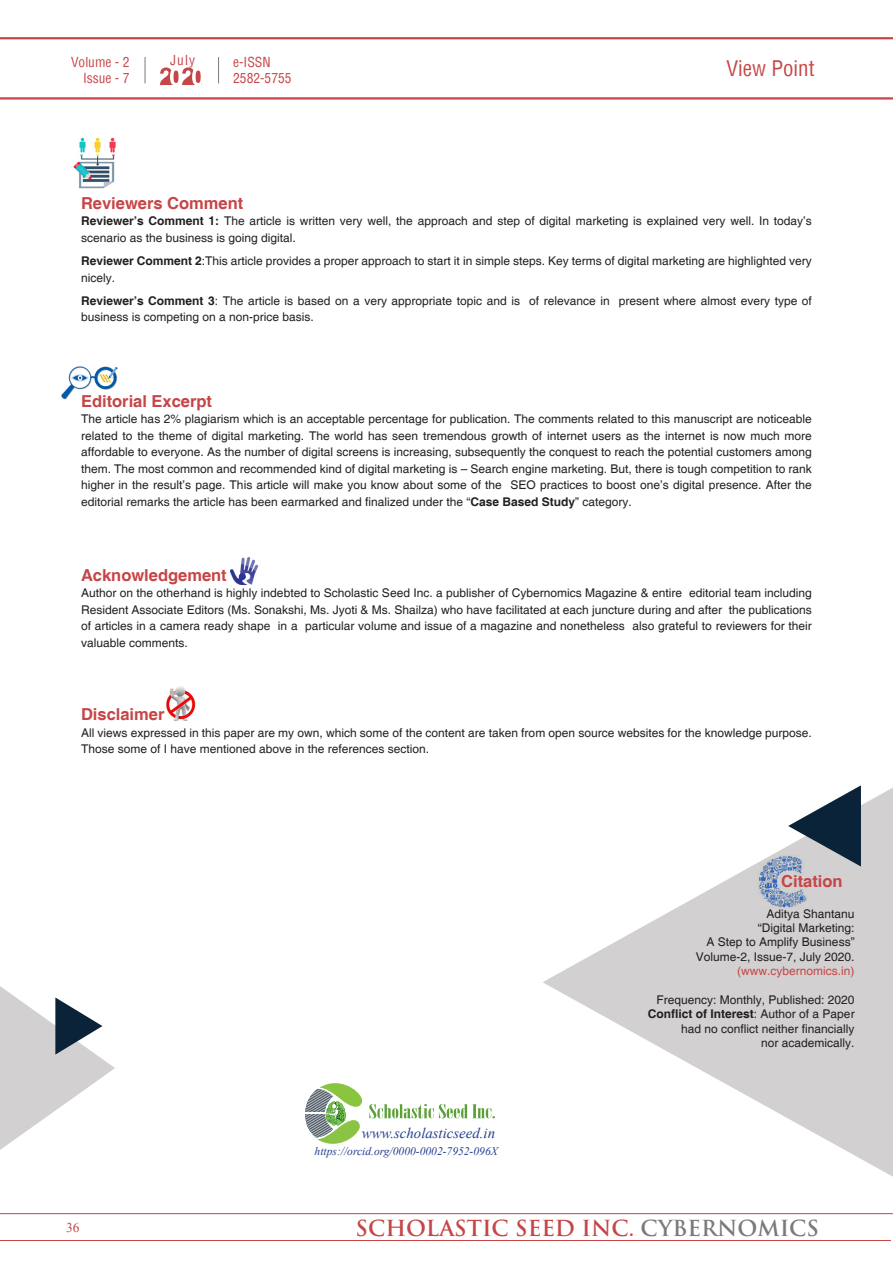
<style>
.page{position:relative;width:893px;height:1263px;background:#fff}
.page>*{position:absolute;margin:0;border:0;box-sizing:border-box;transform-origin:0 0}
.t1{font:700 21.6px "Trajan Pro";color:#c64547}
.t2{font:condensed 21px "Helvetica";color:#c64547}
.Paragraph_Style_2{font:700 16.5px "Helvetica";color:#c64547}
.t3{font:italic 14.85px "Times New Roman";color:#253f8e}
.t4{font:condensed 13.5px/16.2px "Helvetica";color:#c64547;text-align:right}
.t5{font:13.5px "Times New Roman";color:#c64547}
.Paragraph_Style_1{font:12px/16.5px "Helvetica";color:#231f20}
.t6{font:italic 11.55px "Times New Roman";color:#253f8e}
.s1{font-weight:700}
.s2{color:#c64547}
.s3{color:#7c787d}
</style>
<div class="page">
<hr style="left:0;top:1213px;width:893px;height:1px;background:#c64547">
<hr style="left:0;top:1240px;width:891px;height:1px;background:#c64547">
<hr style="left:0;top:97px;width:893px;height:3px;background:#c64547">
<hr style="left:0;top:37px;width:893px;height:2px;background:#c64547">
<svg style="left:0;top:986px;width:115px;height:164px"></svg>
<svg style="left:145px;top:57px;width:1px;height:26px"></svg>
<svg style="left:218px;top:57px;width:1px;height:26px"></svg>
<svg style="left:160px;top:68px;width:42px;height:17px"></svg>
<img style="left:166px;top:686px;width:30px;height:35px">
<img style="left:61px;top:366px;width:57px;height:34px">
<svg style="left:543px;top:788px;width:350px;height:389px"></svg>
<svg style="left:788px;top:785px;width:73px;height:81px"></svg>
<img style="left:756px;top:851px;width:73px;height:57px">
<img style="left:231px;top:557px;width:28px;height:27px">
<img style="left:73px;top:137px;width:43px;height:52px">
<svg style="left:369px;top:1104px;width:126px;height:15px"></svg>
<svg style="left:305px;top:1083px;width:58px;height:61px"></svg>
<p class="t4" style="left:170px;top:52px;width:26px">July</p>
<p class="t2" style="left:726px;top:54px;width:90px">View Point</p>
<p class="t4" style="left:71px;top:54px;width:60px">Volume - 2<br>Issue - 7</p>
<p class="t4" style="left:233px;top:54px;width:60px;text-align:left">e-issn<br>2582-5755</p>
<p class="Paragraph_Style_2" style="left:81px;top:193px;width:164px">Reviewers Comment</p>
<p class="Paragraph_Style_1" style="left:81px;top:213px;width:732px"><span class="s1">Reviewer’s Comment 1:</span> The article is written very well, the approach and step of digital marketing is explained very well. In today’s scenario as the business is going digital.</p>
<p class="Paragraph_Style_1" style="left:81px;top:253px;width:732px"><span class="s1">Reviewer Comment 2</span>:This article provides a proper approach to start it in simple steps. Key terms of digital marketing are highlighted very nicely.</p>
<p class="Paragraph_Style_1" style="left:81px;top:293px;width:732px"><span class="s1">Reviewer’s Comment 3</span>: The article is based on a very appropriate topic and is of relevance in present where almost every type of business is competing on a non-price basis.</p>
<p class="Paragraph_Style_2" style="left:81px;top:391px;width:133px">Editorial Excerpt</p>
<p class="Paragraph_Style_1" style="left:81px;top:411px;width:732px;text-align:justify">The article has 2% plagiarism which is an acceptable percentage for publication. The comments related to this manuscript are noticeable related to the theme of digital marketing. The world has seen tremendous growth of internet users as the internet is now much more affordable to everyone. As the number of digital screens is increasing, subsequently the conquest to reach the potential customers among them. The most common and recommended kind of digital marketing is – Search engine marketing. But, there is tough competition to rank higher in the result’s page. This article will make you know about some of the SEO practices to boost one’s digital presence. After the editorial remarks the article has been earmarked and finalized under the “<span class="s1">Case Based Study</span>” category.</p>
<p class="Paragraph_Style_2" style="left:81px;top:565px;width:147px">Acknowledgement</p>
<p class="Paragraph_Style_1" style="left:81px;top:585px;width:732px;text-align:justify">Author on the otherhand is highly indebted to Scholastic Seed Inc. a publisher of Cybernomics Magazine &amp; entire editorial team including Resident Associate Editors (Ms. Sonakshi, Ms. Jyoti &amp; Ms. Shailza) who have facilitated at each juncture during and after the publications of articles in a camera ready shape in a particular volume and issue of a magazine and nonetheless also grateful to reviewers for their valuable comments.</p>
<p class="Paragraph_Style_2" style="left:81px;top:704px;width:85px">Disclaimer</p>
<p class="Paragraph_Style_1" style="left:81px;top:725px;width:732px">All views expressed in this paper are my own, which some of the content are taken from open source websites for the knowledge purpose.<br>Those some of I have mentioned above in the references section.</p>
<p class="t3" style="left:362px;top:1123px;width:135px">www.scholasticseed.in</p>
<p class="t6" style="left:315px;top:1143px;width:185px">https://orcid.org/0000-0002-7952-096X</p>
<p class="Paragraph_Style_2" style="left:781px;top:871px;width:63px">Citation</p>
<p class="Paragraph_Style_1" style="left:696px;top:907px;width:160px;line-height:14.4px;text-align:right">Aditya Shantanu<br>“Digital Marketing:<br>A Step to Amplify Business”<br>Volume-2, Issue-7, July 2020. <span class="s2">(www.cybernomics.in)</span></p>
<p class="Paragraph_Style_1" style="left:648px;top:993px;width:208px;line-height:14.4px;text-align:right">Frequency: Monthly, Published: 2020<br><span class="s1">Conflict of Interest</span>: Author of a Paper had no conflict neither financially<br>nor academically.</p>
<p class="t5" style="left:66px;top:1218px;width:15px">36</p>
<h1 class="t1" style="left:356px;top:1215px;width:465px">SCHOLASTIC SEED INC. <span class="s3">CYBERNOMIC S</span></h1>
</div>
